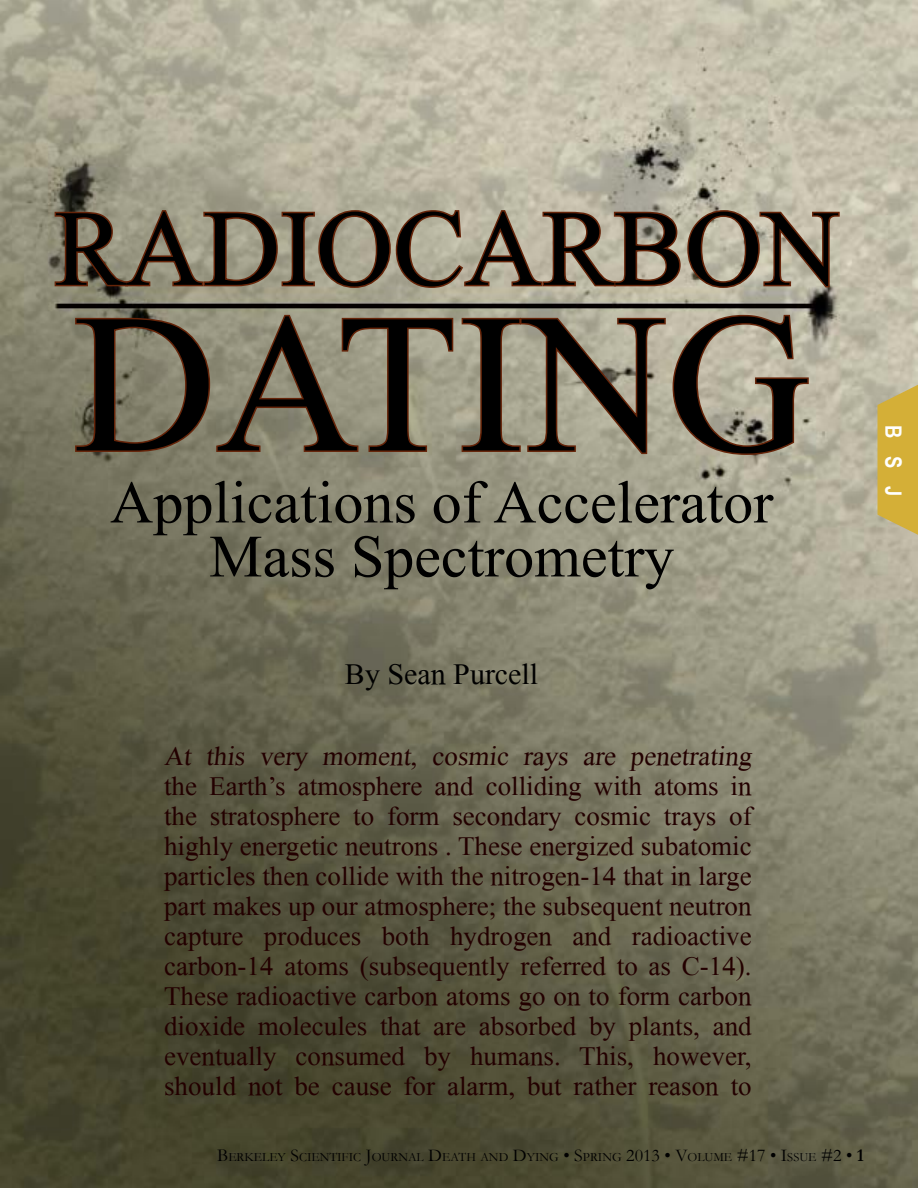
<style>
.page{position:relative;width:918px;height:1188px;background:#fff}
.page>*{position:absolute;margin:0;border:0;box-sizing:border-box;transform-origin:0 0}
.t1{font:198px "Mongolian Baiti";color:#000}
.t2{font:108.15px "Mongolian Baiti";color:#000}
.t3{font:60px/54px "Mongolian Baiti";color:#000;text-align:center}
.t4{font:30px "Mongolian Baiti";color:#000}
.t5{font:27px/30px "Mongolian Baiti";color:#230000;text-align:justify}
.t6{font:700 22.5px "Arial Narrow";color:#fffffe}
.t7{font:12.6px "Garamond";color:#000}
.s1{font-size:18px}
.s2{font-weight:700;font-size:18px}
</style>
<div class="page">
<img style="left:0;top:0;width:918px;height:1188px">
<svg style="left:53px;top:208px;width:788px;height:81px;background:#9e8d78"></svg>
<svg style="left:74px;top:312px;width:736px;height:144px;background:#988d78"></svg>
<svg style="left:878px;top:378px;width:40px;height:164px;background:#cfb14d"></svg>
<h2 class="t2" style="left:54px;top:191px;width:787px">RADIOCARBON</h2>
<h1 class="t1" style="left:73px;top:279px;width:738px">DATING</h1>
<h3 class="t3" style="left:110px;top:476px;width:665px">Applications of Accelerator<br>Mass Spectrometry</h3>
<p class="t6" style="left:910px;top:424px;width:73px;rotate:90deg">BSJ</p>
<p class="t4" style="left:345px;top:658px;width:195px">By Sean Purcell</p>
<p class="t5" style="left:164px;top:742px;width:592px">At this very moment, cosmic rays are penetrating the Earth’s atmosphere and colliding with atoms in the stratosphere to form secondary cosmic trays of highly energetic neutrons . These energized subatomic particles then collide with the nitrogen-14 that in large part makes up our atmosphere; the subsequent neutron capture produces both hydrogen and radioactive carbon-14 atoms (subsequently referred to as C-14).<br>These radioactive carbon atoms go on to form carbon dioxide molecules that are absorbed by plants, and eventually consumed by humans. This, however, should not be cause for alarm, but rather reason to</p>
<p class="t7" style="left:217px;top:1150px;width:648px"><span class="s1">B</span>ERKELEY <span class="s1">S</span>CIENTIFIC <span class="s1">J</span>OURNAL <span class="s1">D</span>EATH AND <span class="s1">D</span>YING <span class="s1">• S</span>PRING <span class="s1">2013 • V</span>OLUME <span class="s1">#17 • I</span>SSUE <span class="s1">#2 •</span> <span class="s2">1</span></p>
</div>
